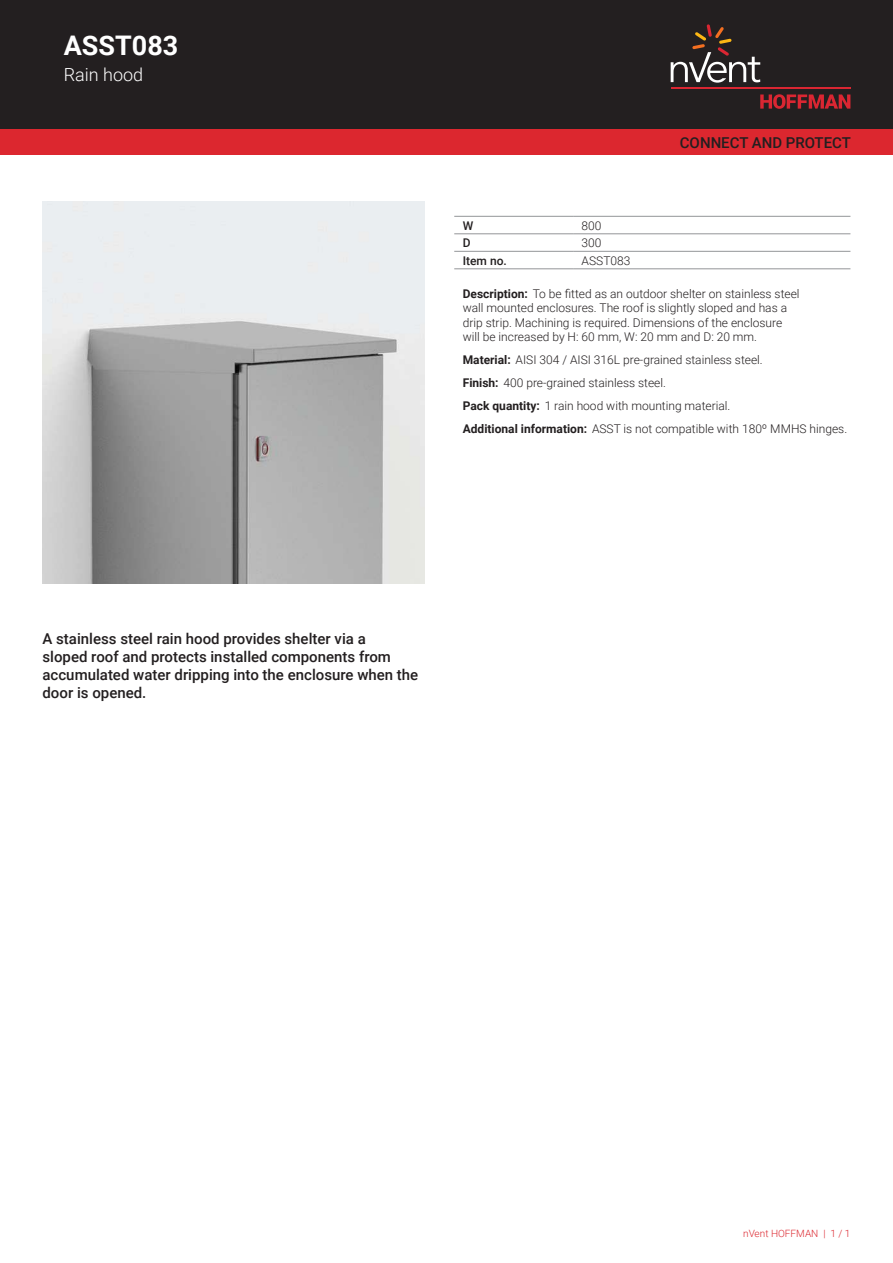
<style>
.page{position:relative;width:893px;height:1263px;background:#fff}
.page>*{position:absolute;margin:0;border:0;box-sizing:border-box;transform-origin:0 0}
.t1{font:700 27px "Roboto";color:#fff}
.t2{font:300 18px "Roboto";color:#fff}
.t3{font:500 15px/18px "Roboto";color:#231f20}
.t4{font:300 12px/14.4px "Roboto";color:#231f20}
.t5{font:500 12px "Roboto";color:#231f20}
.t6{font:300 10.05px "Roboto";color:#dc272f}
.s1{font-weight:700}
</style>
<div class="page">
<div style="left:0;top:0;width:893px;height:129px;background:#231f20"></div>
<svg style="left:760px;top:94px;width:90px;height:15px"></svg>
<hr style="left:671px;top:88px;width:179px;height:1px;background:#da2632">
<svg style="left:671px;top:24px;width:89px;height:59px"></svg>
<div style="left:0;top:129px;width:893px;height:26px;background:#dc272f"></div>
<hr style="left:454px;top:216px;width:119px;height:1px;background:#939598">
<hr style="left:454px;top:234px;width:119px;height:1px;background:#939598">
<hr style="left:573px;top:216px;width:277px;height:1px;background:#939598">
<hr style="left:573px;top:234px;width:277px;height:1px;background:#939598">
<hr style="left:454px;top:251px;width:119px;height:1px;background:#939598">
<hr style="left:454px;top:269px;width:119px;height:1px;background:#939598">
<hr style="left:573px;top:251px;width:277px;height:1px;background:#939598">
<hr style="left:573px;top:269px;width:277px;height:1px;background:#939598">
<img style="left:43px;top:202px;width:381px;height:382px">
<img style="left:154px;top:314px;width:158px;height:158px">
<h1 class="t1" style="left:64px;top:35px;width:116px">ASST083</h1>
<h2 class="t2" style="left:64px;top:68px;width:81px">Rain hood</h2>
<p class="t3" style="left:680px;top:135px;width:173px">CONNECT AND PROTECT</p>
<p class="t5" style="left:463px;top:220px;width:12px">W</p>
<p class="t4" style="left:582px;top:219px;width:21px">800</p>
<p class="t5" style="left:463px;top:238px;width:9px">D</p>
<p class="t4" style="left:582px;top:236px;width:21px">300</p>
<p class="t5" style="left:463px;top:255px;width:46px">Item no.</p>
<p class="t4" style="left:582px;top:254px;width:50px">ASST083</p>
<p class="t4" style="left:463px;top:286px;width:338px"><span class="s1">Description:</span> To be fitted as an outdoor shelter on stainless steel wall mounted enclosures. The roof is slightly sloped and has a drip strip. Machining is required. Dimensions of the enclosure will be increased by H: 60 mm, W: 20 mm and D: 20 mm.</p>
<p class="t4" style="left:463px;top:348px;width:386px;line-height:23px"><span class="s1">Material:</span> AISI 304 / AISI 316L pre-grained stainless steel.<br><span class="s1">Finish:</span> 400 pre-grained stainless steel.<br><span class="s1">Pack quantity:</span> 1 rain hood with mounting material.<br><span class="s1">Additional information:</span> ASST is not compatible with 180º MMHS hinges.</p>
<p class="t3" style="left:43px;top:630px;width:377px">A stainless steel rain hood provides shelter via a<br>sloped roof and protects installed components from accumulated water dripping into the enclosure when the door is opened.</p>
<p class="t6" style="left:743px;top:1229px;width:109px">nVent HOFFMAN | 1 / 1</p>
</div>
